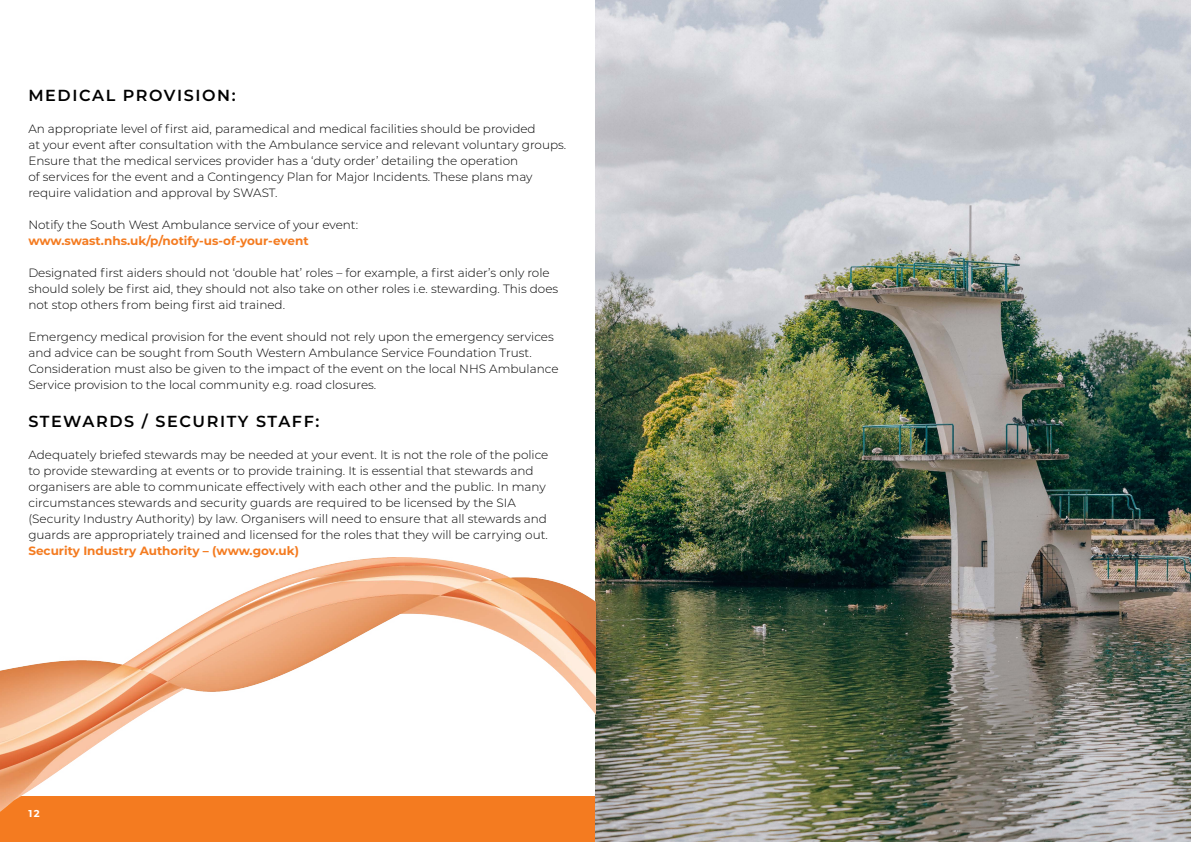
<style>
.page{position:relative;width:1191px;height:842px;background:#fff}
.page>*{position:absolute;margin:0;border:0;box-sizing:border-box;transform-origin:0 0}
.Subheading_01{font:600 16px "Montserrat";letter-spacing:.1em;color:#000}
.Body_01_-_Align_Left{font:300 12px/16px "Montserrat";color:#000}
.Body_01_-_Align_Left-2{font:700 12px "Montserrat";color:#f47b20}
.t1{font:700 10px "Montserrat";color:#fff}
.s1{font-weight:700;color:#f47b20}
</style>
<div class="page">
<img style="left:595px;top:0;width:596px;height:842px">
<img style="left:0;top:557px;width:595px;height:285px">
<p class="Subheading_01" style="left:28px;top:84px;width:209px">MEDICAL PROVISION:</p>
<p class="Body_01_-_Align_Left" style="left:28px;top:120px;width:539px">An appropriate level of first aid, paramedical and medical facilities should be provided<br>at your event after consultation with the Ambulance service and relevant voluntary groups.<br>Ensure that the medical services provider has a ‘duty order’ detailing the operation<br>of services for the event and a Contingency Plan for Major Incidents. These plans may require validation and approval by SWAST.</p>
<p class="Body_01_-_Align_Left" style="left:28px;top:216px;width:331px">Notify the South West Ambulance service of your event: <span class="s1">www.swast.nhs.uk/p/notify-us-of-your-event</span></p>
<p class="Body_01_-_Align_Left" style="left:28px;top:264px;width:531px">Designated first aiders should not ‘double hat’ roles – for example, a first aider’s only role should solely be first aid, they should not also take on other roles i.e. stewarding. This does not stop others from being first aid trained.</p>
<p class="Body_01_-_Align_Left" style="left:28px;top:328px;width:531px">Emergency medical provision for the event should not rely upon the emergency services and advice can be sought from South Western Ambulance Service Foundation Trust.<br>Consideration must also be given to the impact of the event on the local NHS Ambulance Service provision to the local community e.g. road closures.</p>
<p class="Subheading_01" style="left:28px;top:410px;width:292px">STEWARDS / SECURITY STAFF:</p>
<p class="Body_01_-_Align_Left" style="left:28px;top:446px;width:521px">Adequately briefed stewards may be needed at your event. It is not the role of the police to provide stewarding at events or to provide training. It is essential that stewards and organisers are able to communicate effectively with each other and the public. In many circumstances stewards and security guards are required to be licensed by the SIA (Security Industry Authority) by law. Organisers will need to ensure that all stewards and guards are appropriately trained and licensed for the roles that they will be carrying out.</p>
<p class="Body_01_-_Align_Left-2" style="left:28px;top:542px;width:272px">Security Industry Authority – (www.gov.uk)</p>
<p class="t1" style="left:28px;top:806px;width:13px">12</p>
</div>
